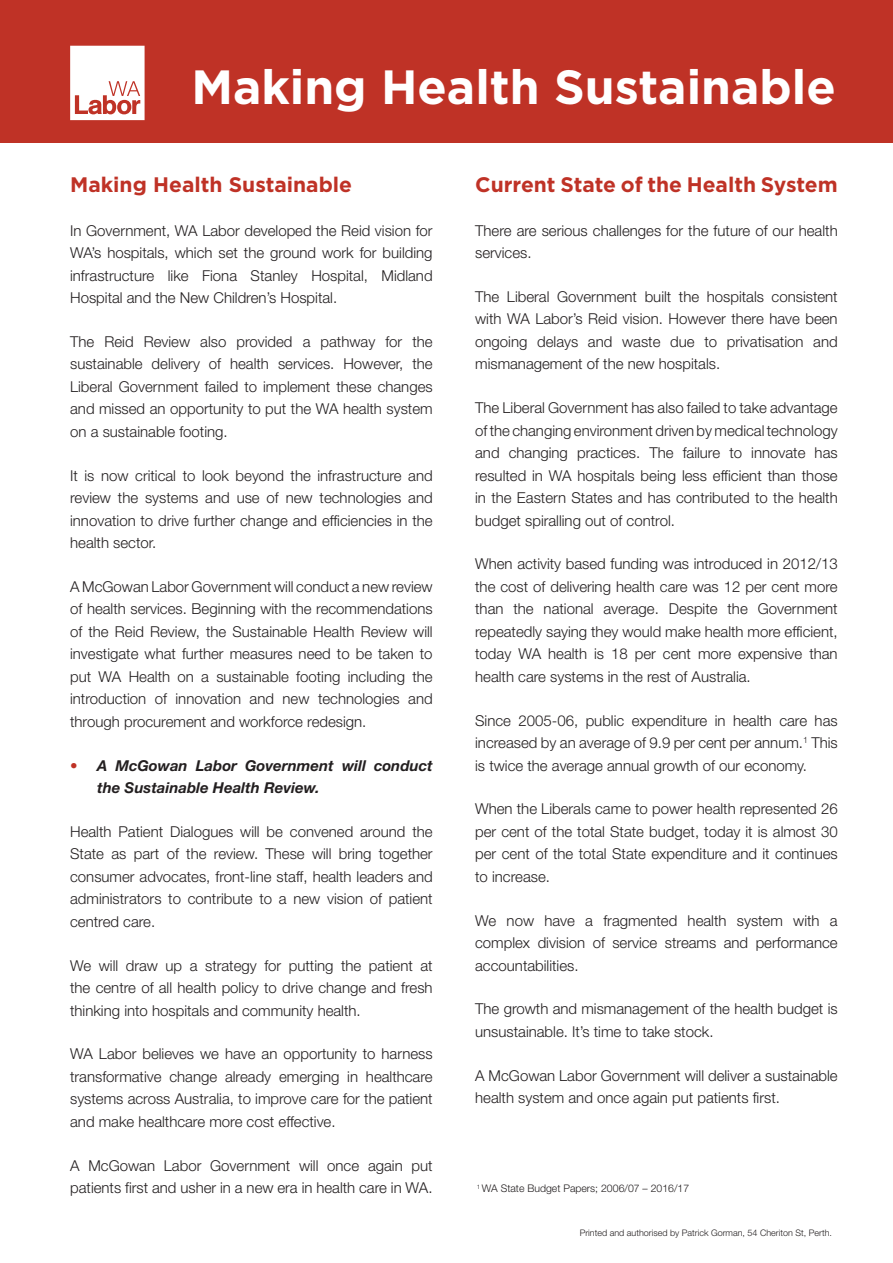
<style>
.page{position:relative;width:893px;height:1263px;background:#fff}
.page>*{position:absolute;margin:0;border:0;box-sizing:border-box;transform-origin:0 0}
.t1{font:700 48px "Gotham";color:#fff}
.t2{font:700 21px "Gotham";color:#bf3226}
.t3{font:300 15px/22.5px "Helvetica Neue";color:#231f20;text-align:justify}
.t4{font:italic 700 15px/22.5px "Helvetica Neue";color:#231f20}
.t5{font:300 10.5px "Helvetica Neue";color:#231f20}
.t6{font:300 9px "Helvetica Neue";color:#231f20}
.s1{color:#bf3226}
</style>
<div class="page">
<div style="left:0;top:0;width:893px;height:142px;background:#bf3226"></div>
<svg style="left:70px;top:46px;width:75px;height:74px"></svg>
<h1 class="t1" style="left:191px;top:60px;width:646px">Making Health Sustainable</h1>
<h2 class="t2" style="left:70px;top:172px;width:283px">Making Health Sustainable</h2>
<p class="t3" style="left:70px;top:219px;width:364px">In Government, WA Labor developed the Reid vision for WA’s hospitals, which set the ground work for building infrastructure like Fiona Stanley Hospital, Midland Hospital and the New Children’s Hospital.</p>
<p class="t3" style="left:70px;top:330px;width:364px">The Reid Review also provided a pathway for the sustainable delivery of health services. However, the Liberal Government failed to implement these changes and missed an opportunity to put the WA health system on a sustainable footing.</p>
<p class="t3" style="left:70px;top:464px;width:364px">It is now critical to look beyond the infrastructure and review the systems and use of new technologies and innovation to drive further change and efficiencies in the health sector.</p>
<p class="t3" style="left:70px;top:575px;width:364px">A McGowan Labor Government will conduct a new review of health services. Beginning with the recommendations of the Reid Review, the Sustainable Health Review will investigate what further measures need to be taken to put WA Health on a sustainable footing including the introduction of innovation and new technologies and through procurement and workforce redesign.</p>
<p class="t4" style="left:97px;top:754px;width:337px;text-indent:-27px"><span class="s1">•</span> A McGowan Labor Government will conduct the Sustainable Health Review.</p>
<p class="t3" style="left:70px;top:820px;width:364px">Health Patient Dialogues will be convened around the State as part of the review. These will bring together consumer advocates, front-line staff, health leaders and administrators to contribute to a new vision of patient centred care.</p>
<p class="t3" style="left:70px;top:954px;width:364px">We will draw up a strategy for putting the patient at the centre of all health policy to drive change and fresh thinking into hospitals and community health.</p>
<p class="t3" style="left:70px;top:1042px;width:364px">WA Labor believes we have an opportunity to harness transformative change already emerging in healthcare systems across Australia, to improve care for the patient and make healthcare more cost effective.</p>
<p class="t3" style="left:70px;top:1154px;width:364px">A McGowan Labor Government will once again put patients first and usher in a new era in health care in WA.</p>
<h2 class="t2" style="left:475px;top:172px;width:364px">Current State of the Health System</h2>
<p class="t3" style="left:475px;top:219px;width:364px">There are serious challenges for the future of our health services.</p>
<p class="t3" style="left:475px;top:285px;width:364px">The Liberal Government built the hospitals consistent with WA Labor’s Reid vision. However there have been ongoing delays and waste due to privatisation and mismanagement of the new hospitals.</p>
<p class="t3" style="left:475px;top:396px;width:364px">The Liberal Government has also failed to take advantage of the changing environment driven by medical technology and changing practices. The failure to innovate has resulted in WA hospitals being less efficient than those in the Eastern States and has contributed to the health budget spiralling out of control.</p>
<p class="t3" style="left:475px;top:552px;width:364px">When activity based funding was introduced in 2012/13 the cost of delivering health care was 12 per cent more than the national average. Despite the Government repeatedly saying they would make health more efficient, today WA health is 18 per cent more expensive than health care systems in the rest of Australia.</p>
<p class="t3" style="left:475px;top:709px;width:364px">Since 2005-06, public expenditure in health care has increased by an average of 9.9 per cent per annum.<sup>1</sup> This is twice the average annual growth of our economy.</p>
<p class="t3" style="left:475px;top:797px;width:364px">When the Liberals came to power health represented 26 per cent of the total State budget, today it is almost 30 per cent of the total State expenditure and it continues to increase.</p>
<p class="t3" style="left:475px;top:909px;width:364px">We now have a fragmented health system with a complex division of service streams and performance accountabilities.</p>
<p class="t3" style="left:475px;top:997px;width:364px">The growth and mismanagement of the health budget is unsustainable. It’s time to take stock.</p>
<p class="t3" style="left:475px;top:1064px;width:364px">A McGowan Labor Government will deliver a sustainable health system and once again put patients first.</p>
<p class="t5" style="left:477px;top:1182px;width:214px"><sup>1</sup> WA State Budget Papers; 2006/07 – 2016/17</p>
<p class="t6" style="left:580px;top:1227px;width:254px">Printed and authorised by Patrick Gorman, 54 Cheriton St, Perth.</p>
</div>
